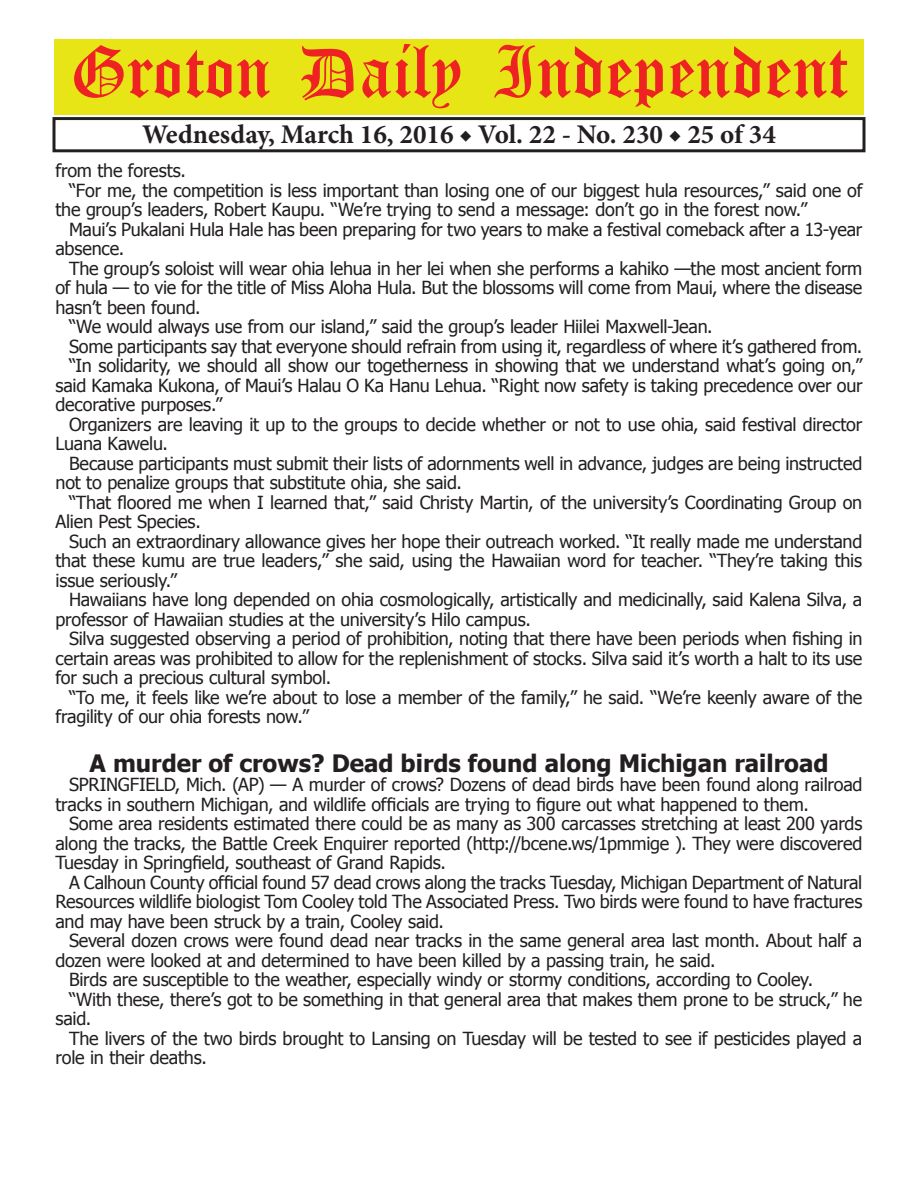
<style>
.page{position:relative;width:918px;height:1188px;background:#fff}
.page>*{position:absolute;margin:0;border:0;box-sizing:border-box;transform-origin:0 0}
.t1{font:54px "Old English Five";color:#ee2123}
.t2{font:700 27px "Minion Pro";color:#231f20}
.t3{font:700 24px "Tahoma";color:#231f20}
.t4{font:18px/19.5px "Tahoma";letter-spacing:-.01em;color:#231f20;text-align:justify}
</style>
<div class="page">
<div style="left:52px;top:117px;width:814px;height:35px;border:3px solid #231f20"></div>
<div style="left:54px;top:40px;width:810px;height:75px;background:#e7e515"></div>
<h1 class="t1" style="left:70px;top:47px;width:779px">Groton Daily Independent</h1>
<h2 class="t2" style="left:142px;top:116px;width:635px">Wednesday, March 16, 2016 ◆ Vol. 22 - No. 230 ◆ 25 of 34</h2>
<p class="t4" style="left:56px;top:160px;width:132px">from the forests.</p>
<p class="t4" style="left:69px;top:180px;width:795px">“For me, the competition is less important than losing one of our biggest hula resources,” said one of</p>
<p class="t4" style="left:56px;top:199px;width:753px">the group’s leaders, Robert Kaupu. “We’re trying to send a message: don’t go in the forest now.”</p>
<p class="t4" style="left:69px;top:219px;width:795px">Maui’s Pukalani Hula Hale has been preparing for two years to make a festival comeback after a 13-year</p>
<p class="t4" style="left:56px;top:238px;width:70px">absence.</p>
<p class="t4" style="left:69px;top:258px;width:795px">The group’s soloist will wear ohia lehua in her lei when she performs a kahiko —the most ancient form</p>
<p class="t4" style="left:56px;top:277px;width:808px">of hula — to vie for the title of Miss Aloha Hula. But the blossoms will come from Maui, where the disease</p>
<p class="t4" style="left:56px;top:297px;width:147px">hasn’t been found.</p>
<p class="t4" style="left:69px;top:316px;width:645px">“We would always use from our island,” said the group’s leader Hiilei Maxwell-Jean.</p>
<p class="t4" style="left:69px;top:336px;width:795px">Some participants say that everyone should refrain from using it, regardless of where it’s gathered from.</p>
<p class="t4" style="left:69px;top:355px;width:795px">“In solidarity, we should all show our togetherness in showing that we understand what’s going on,”</p>
<p class="t4" style="left:56px;top:375px;width:809px">said Kamaka Kukona, of Maui’s Halau O Ka Hanu Lehua. “Right now safety is taking precedence over our</p>
<p class="t4" style="left:56px;top:394px;width:168px">decorative purposes.”</p>
<p class="t4" style="left:69px;top:414px;width:795px">Organizers are leaving it up to the groups to decide whether or not to use ohia, said festival director</p>
<p class="t4" style="left:56px;top:433px;width:114px">Luana Kawelu.</p>
<p class="t4" style="left:69px;top:453px;width:795px">Because participants must submit their lists of adornments well in advance, judges are being instructed</p>
<p class="t4" style="left:56px;top:472px;width:408px">not to penalize groups that substitute ohia, she said.</p>
<p class="t4" style="left:69px;top:492px;width:795px">“That floored me when I learned that,” said Christy Martin, of the university’s Coordinating Group on</p>
<p class="t4" style="left:56px;top:511px;width:147px">Alien Pest Species.</p>
<p class="t4" style="left:69px;top:531px;width:795px">Such an extraordinary allowance gives her hope their outreach worked. “It really made me understand</p>
<p class="t4" style="left:56px;top:550px;width:808px">that these kumu are true leaders,” she said, using the Hawaiian word for teacher. “They’re taking this</p>
<p class="t4" style="left:56px;top:570px;width:123px">issue seriously.”</p>
<p class="t4" style="left:69px;top:589px;width:795px">Hawaiians have long depended on ohia cosmologically, artistically and medicinally, said Kalena Silva, a</p>
<p class="t4" style="left:56px;top:609px;width:477px">professor of Hawaiian studies at the university’s Hilo campus.</p>
<p class="t4" style="left:69px;top:628px;width:795px">Silva suggested observing a period of prohibition, noting that there have been periods when fishing in</p>
<p class="t4" style="left:56px;top:648px;width:808px">certain areas was prohibited to allow for the replenishment of stocks. Silva said it’s worth a halt to its use</p>
<p class="t4" style="left:56px;top:667px;width:277px">for such a precious cultural symbol.</p>
<p class="t4" style="left:69px;top:687px;width:795px">“To me, it feels like we’re about to lose a member of the family,” he said. “We’re keenly aware of the</p>
<p class="t4" style="left:56px;top:706px;width:255px">fragility of our ohia forests now.”</p>
<h3 class="t3" style="left:90px;top:746px;width:740px">A murder of crows? Dead birds found along Michigan railroad</h3>
<p class="t4" style="left:56px;top:774px;width:809px;text-indent:14px">SPRINGFIELD, Mich. (AP) — A murder of crows? Dozens of dead birds have been found along railroad tracks in southern Michigan, and wildlife officials are trying to figure out what happened to them.</p>
<p class="t4" style="left:56px;top:813px;width:808px;text-indent:14px">Some area residents estimated there could be as many as 300 carcasses stretching at least 200 yards along the tracks, the Battle Creek Enquirer reported (http://bcene.ws/1pmmige ). They were discovered Tuesday in Springfield, southeast of Grand Rapids.</p>
<p class="t4" style="left:56px;top:872px;width:808px;text-indent:14px">A Calhoun County official found 57 dead crows along the tracks Tuesday, Michigan Department of Natural Resources wildlife biologist Tom Cooley told The Associated Press. Two birds were found to have fractures and may have been struck by a train, Cooley said.</p>
<p class="t4" style="left:69px;top:930px;width:795px">Several dozen crows were found dead near tracks in the same general area last month. About half a</p>
<p class="t4" style="left:56px;top:950px;width:662px">dozen were looked at and determined to have been killed by a passing train, he said.</p>
<p class="t4" style="left:69px;top:969px;width:746px">Birds are susceptible to the weather, especially windy or stormy conditions, according to Cooley.</p>
<p class="t4" style="left:69px;top:989px;width:795px">“With these, there’s got to be something in that general area that makes them prone to be struck,” he</p>
<p class="t4" style="left:56px;top:1008px;width:37px">said.</p>
<p class="t4" style="left:69px;top:1028px;width:795px">The livers of the two birds brought to Lansing on Tuesday will be tested to see if pesticides played a</p>
<p class="t4" style="left:56px;top:1047px;width:153px">role in their deaths.</p>
</div>
